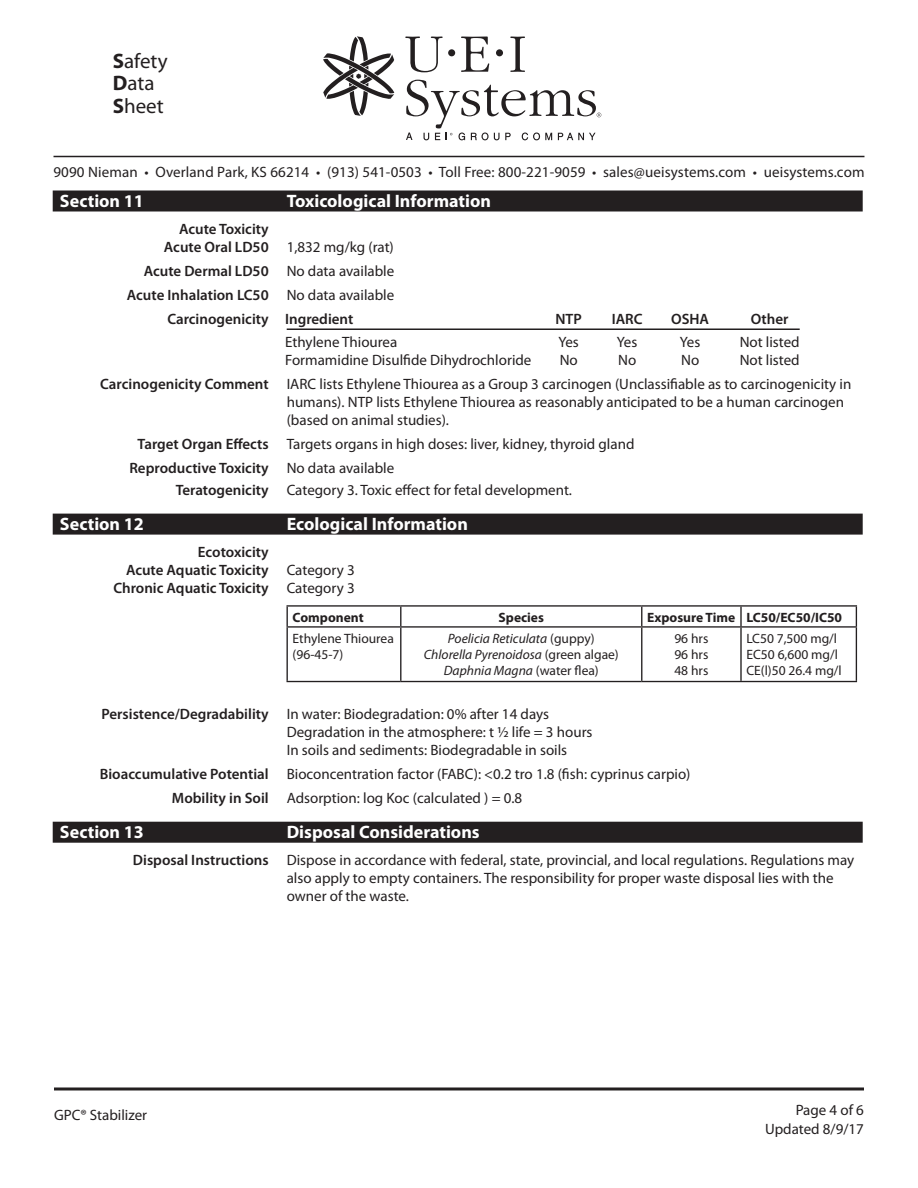
<style>
.page{position:relative;width:918px;height:1188px;background:#fff}
.page>*{position:absolute;margin:0;border:0;box-sizing:border-box;transform-origin:0 0}
.t1{font:21px/22.5px "Myriad Pro";color:#231f20}
.White_Header_Black_R{font:700 18px "Myriad Pro";color:#fff}
.t2{font:15px/18px "Myriad Pro";color:#231f20}
.t3{font:600 15px "Myriad Pro";color:#231f20}
.t4{font:13.5px/16.2px "Myriad Pro";color:#231f20}
.t5{font:italic 13.5px "Myriad Pro";color:#231f20}
.t6{font:700 13.5px "Myriad Pro";color:#231f20}
.s1{font-weight:700}
.s2{font-weight:600}
.s3{font-weight:400}
.s4{font-style:normal}
</style>
<div class="page">
<hr style="left:54px;top:1087px;width:810px;height:3px;background:#231f20">
<svg style="left:323px;top:36px;width:71px;height:80px"></svg>
<div style="left:448px;top:49px;width:7px;height:7px;background:#231f20;border-radius:50%"></div>
<div style="left:496px;top:49px;width:7px;height:7px;background:#231f20;border-radius:50%"></div>
<svg style="left:405px;top:37px;width:38px;height:35px"></svg>
<svg style="left:461px;top:37px;width:28px;height:35px"></svg>
<svg style="left:510px;top:37px;width:15px;height:35px"></svg>
<svg style="left:406px;top:80px;width:195px;height:60px"></svg>
<hr style="left:54px;top:156px;width:810px;height:1px;background:#231f20">
<div style="left:53px;top:190px;width:810px;height:22px;background:#231f20"></div>
<hr style="left:287px;top:328px;width:513px;height:2px;background:#231f20">
<div style="left:53px;top:514px;width:810px;height:21px;background:#231f20"></div>
<div style="left:53px;top:822px;width:810px;height:21px;background:#231f20"></div>
<hr style="left:286px;top:605px;width:115px;height:2px;background:#231f20">
<svg style="left:287px;top:607px;width:1px;height:19px"></svg>
<hr style="left:401px;top:605px;width:241px;height:2px;background:#231f20">
<svg style="left:400px;top:607px;width:1px;height:19px"></svg>
<hr style="left:642px;top:605px;width:99px;height:2px;background:#231f20">
<svg style="left:641px;top:607px;width:1px;height:19px"></svg>
<hr style="left:741px;top:605px;width:116px;height:2px;background:#231f20">
<svg style="left:740px;top:607px;width:2px;height:19px"></svg>
<svg style="left:856px;top:607px;width:1px;height:19px"></svg>
<hr style="left:286px;top:626px;width:115px;height:2px;background:#231f20">
<hr style="left:287px;top:628px;width:1px;height:53px;background:#231f20">
<hr style="left:401px;top:626px;width:241px;height:2px;background:#231f20">
<hr style="left:400px;top:628px;width:1px;height:53px;background:#231f20">
<hr style="left:642px;top:626px;width:99px;height:2px;background:#231f20">
<hr style="left:641px;top:628px;width:1px;height:53px;background:#231f20">
<hr style="left:741px;top:626px;width:116px;height:2px;background:#231f20">
<hr style="left:740px;top:628px;width:2px;height:53px;background:#231f20">
<hr style="left:856px;top:628px;width:1px;height:53px;background:#231f20">
<hr style="left:286px;top:681px;width:115px;height:1px;background:#231f20">
<hr style="left:401px;top:681px;width:241px;height:1px;background:#231f20">
<hr style="left:642px;top:681px;width:99px;height:1px;background:#231f20">
<hr style="left:741px;top:681px;width:116px;height:1px;background:#231f20">
<h1 class="t1" style="left:113px;top:49px;width:56px"><span class="s1">S</span>afety<br><span class="s1">D</span>ata<br><span class="s1">S</span>heet</h1>
<p class="t2" style="left:53px;top:162px;width:813px">9090 Nieman • Overland Park, KS 66214 • (913) 541-0503 • Toll Free: 800-221-9059 • sales@ueisystems.com • ueisystems.com</p>
<p class="White_Header_Black_R" style="left:60px;top:189px;width:85px">Section 11</p>
<p class="White_Header_Black_R" style="left:287px;top:189px;width:206px">Toxicological Information</p>
<p class="t3" style="left:179px;top:219px;width:91px">Acute Toxicity</p>
<p class="t2" style="left:164px;top:238px;width:231px"><span class="s2">Acute Oral LD50</span> 1,832 mg/kg (rat)</p>
<p class="t3" style="left:144px;top:261px;width:252px">Acute Dermal LD50 <span class="s3">No data available</span></p>
<p class="t3" style="left:127px;top:285px;width:269px">Acute Inhalation LC50 <span class="s3">No data available</span></p>
<p class="t3" style="left:167px;top:309px;width:187px">Carcinogenicity Ingredient</p>
<p class="t3" style="left:556px;top:309px;width:28px">NTP</p>
<p class="t3" style="left:612px;top:309px;width:32px">IARC</p>
<p class="t3" style="left:671px;top:309px;width:39px">OSHA</p>
<p class="t3" style="left:751px;top:309px;width:39px">Other</p>
<p class="t2" style="left:285px;top:332px;width:114px">Ethylene Thiourea</p>
<p class="t2" style="left:558px;top:332px;width:22px">Yes</p>
<p class="t2" style="left:617px;top:332px;width:22px">Yes</p>
<p class="t2" style="left:680px;top:332px;width:22px">Yes</p>
<p class="t2" style="left:740px;top:332px;width:62px">Not listed</p>
<p class="t2" style="left:285px;top:350px;width:248px">Formamidine Disulfide Dihydrochloride</p>
<p class="t2" style="left:560px;top:350px;width:20px">No</p>
<p class="t2" style="left:618px;top:350px;width:20px">No</p>
<p class="t2" style="left:681px;top:350px;width:20px">No</p>
<p class="t2" style="left:740px;top:350px;width:62px">Not listed</p>
<p class="t2" style="left:287px;top:374px;width:566px;text-indent:-186px"><span class="s2">Carcinogenicity Comment</span> IARC lists Ethylene Thiourea as a Group 3 carcinogen (Unclassifiable as to carcinogenicity in humans). NTP lists Ethylene Thiourea as reasonably anticipated to be a human carcinogen (based on animal studies).</p>
<p class="t2" style="left:138px;top:434px;width:499px"><span class="s2">Target Organ Effects</span> Targets organs in high doses: liver, kidney, thyroid gland</p>
<p class="t3" style="left:129px;top:458px;width:266px">Reproductive Toxicity <span class="s3">No data available</span></p>
<p class="t2" style="left:176px;top:481px;width:398px"><span class="s2">Teratogenicity</span> Category 3. Toxic effect for fetal development.</p>
<p class="White_Header_Black_R" style="left:60px;top:512px;width:85px">Section 12</p>
<p class="White_Header_Black_R" style="left:287px;top:512px;width:183px">Ecological Information</p>
<p class="t3" style="left:198px;top:543px;width:72px">Ecotoxicity</p>
<p class="t3" style="left:126px;top:561px;width:230px">Acute Aquatic Toxicity <span class="s3">Category 3</span></p>
<p class="t3" style="left:113px;top:579px;width:243px">Chronic Aquatic Toxicity <span class="s3">Category 3</span></p>
<p class="t6" style="left:293px;top:608px;width:73px">Component</p>
<p class="t6" style="left:499px;top:608px;width:47px">Species</p>
<p class="t6" style="left:647px;top:608px;width:90px">Exposure Time</p>
<p class="t6" style="left:746px;top:608px;width:97px">LC50/EC50/IC50</p>
<p class="t4" style="left:293px;top:630px;width:103px">Ethylene Thiourea (96-45-7)</p>
<p class="t5" style="left:448px;top:630px;width:148px">Poelicia Reticulata <span class="s4">(guppy)</span></p>
<p class="t4" style="left:674px;top:630px;width:36px">96 hrs</p>
<p class="t4" style="left:674px;top:646px;width:36px">96 hrs</p>
<p class="t4" style="left:674px;top:662px;width:36px">48 hrs</p>
<p class="t4" style="left:746px;top:630px;width:92px">LC50 7,500 mg/l</p>
<p class="t4" style="left:746px;top:646px;width:93px">EC50 6,600 mg/l</p>
<p class="t4" style="left:746px;top:662px;width:97px">CE(l)50 26.4 mg/l</p>
<p class="t5" style="left:424px;top:646px;width:197px">Chlorella Pyrenoidosa <span class="s4">(green algae)</span></p>
<p class="t5" style="left:444px;top:662px;width:157px">Daphnia Magna <span class="s4">(water flea)</span></p>
<p class="t2" style="left:287px;top:705px;width:307px;text-indent:-185px"><span class="s2">Persistence/Degradability</span> In water: Biodegradation: 0% after 14 days<br>Degradation in the atmosphere: t ½ life = 3 hours<br>In soils and sediments: Biodegradable in soils</p>
<p class="t2" style="left:100px;top:765px;width:592px"><span class="s2">Bioaccumulative Potential</span> Bioconcentration factor (FABC): &lt;0.2 tro 1.8 (fish: cyprinus carpio)</p>
<p class="t2" style="left:172px;top:789px;width:352px"><span class="s2">Mobility in Soil</span> Adsorption: log Koc (calculated ) = 0.8</p>
<p class="White_Header_Black_R" style="left:60px;top:820px;width:85px">Section 13</p>
<p class="White_Header_Black_R" style="left:287px;top:820px;width:195px">Disposal Considerations</p>
<p class="t2" style="left:287px;top:851px;width:569px;text-indent:-154px"><span class="s2">Disposal Instructions</span> Dispose in accordance with federal, state, provincial, and local regulations. Regulations may also apply to empty containers. The responsibility for proper waste disposal lies with the owner of the waste.</p>
<p class="t2" style="left:54px;top:1106px;width:95px">GPC® Stabilizer</p>
<p class="t2" style="left:765px;top:1099px;width:100px;line-height:19.5px;text-align:right">Page 4 of 6<br>Updated 8/9/17</p>
</div>
